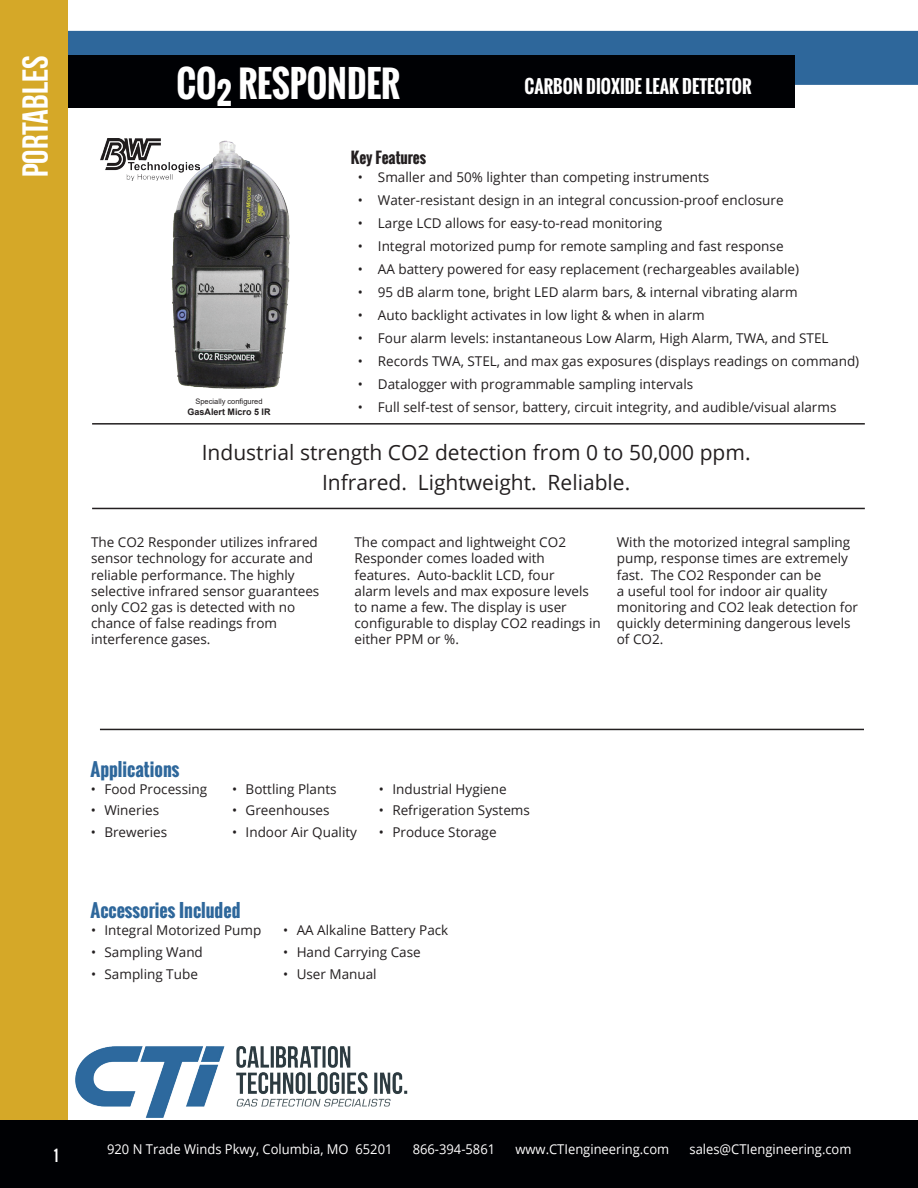
<style>
.page{position:relative;width:918px;height:1188px;background:#fff}
.page>*{position:absolute;margin:0;border:0;box-sizing:border-box;transform-origin:0 0}
.Text_Arial{font:700 36px "Oswald";color:#fff;scale:.95 1}
.t1{font:700 36px "Bebas Neue";color:#fff}
.Open_Sans_16{font:21px "Open Sans";color:#231f20}
.t2{font:700 18px "Oswald";color:#2e679b}
.Text_Arial-2{font:700 18px "Oswald";color:#fff;scale:.95 1}
.t3{font:700 15px "Oswald";color:#231f20}
.t4{font:15px "Oswald";color:#fff}
.t5{font:13.5px/16.2px "Open Sans";color:#231f20}
.t6{font:13.5px "Open Sans";color:#fff;scale:.96 1}
.t7{font:700 9px "Arial";color:#231f20}
.t8{font:7.5px "Arial";color:#231f20}
</style>
<div class="page">
<div style="left:0;top:31px;width:918px;height:54px;background:#2e679b"></div>
<div style="left:68px;top:56px;width:727px;height:52px;background:#000104"></div>
<div style="left:0;top:0;width:68px;height:1188px;background:#d5a828"></div>
<div style="left:0;top:1120px;width:918px;height:68px;background:#000104"></div>
<hr style="left:92px;top:423px;width:773px;height:2px;background:#231f20">
<hr style="left:92px;top:508px;width:773px;height:1px;background:#231f20">
<hr style="left:100px;top:729px;width:764px;height:1px;background:#231f20">
<img style="left:75px;top:1046px;width:333px;height:72px">
<img style="left:171px;top:140px;width:119px;height:249px">
<img style="left:100px;top:138px;width:99px;height:42px">
<h1 class="t1" style="left:16px;top:177px;width:124px;rotate:-90deg">Portables</h1>
<p class="Text_Arial" style="left:176px;top:56px;width:237px">CO<sub>2</sub> RESPONDER</p>
<p class="Text_Arial-2" style="left:525px;top:73px;width:240px">CARBON DIOXIDE LEAK DETECTOR</p>
<p class="t3" style="left:351px;top:147px;width:77px">Key Features</p>
<p class="t5" style="left:358px;top:169px;width:353px">• Smaller and 50% lighter than competing instruments</p>
<p class="t5" style="left:358px;top:192px;width:427px">• Water-resistant design in an integral concussion-proof enclosure</p>
<p class="t5" style="left:358px;top:215px;width:306px">• Large LCD allows for easy-to-read monitoring</p>
<p class="t5" style="left:358px;top:238px;width:427px">• Integral motorized pump for remote sampling and fast response</p>
<p class="t5" style="left:358px;top:261px;width:443px">• AA battery powered for easy replacement (rechargeables available)</p>
<p class="t5" style="left:358px;top:284px;width:441px">• 95 dB alarm tone, bright LED alarm bars, &amp; internal vibrating alarm</p>
<p class="t5" style="left:358px;top:307px;width:349px">• Auto backlight activates in low light &amp; when in alarm</p>
<p class="t5" style="left:358px;top:330px;width:472px">• Four alarm levels: instantaneous Low Alarm, High Alarm, TWA, and STEL</p>
<p class="t5" style="left:358px;top:353px;width:503px">• Records TWA, STEL, and max gas exposures (displays readings on command)</p>
<p class="t5" style="left:358px;top:376px;width:337px">• Datalogger with programmable sampling intervals</p>
<p class="t5" style="left:358px;top:399px;width:480px">• Full self-test of sensor, battery, circuit integrity, and audible/visual alarms</p>
<p class="Open_Sans_16" style="left:202px;top:438px;width:550px">Industrial strength CO2 detection from 0 to 50,000 ppm.</p>
<p class="Open_Sans_16" style="left:322px;top:468px;width:310px">Infrared. Lightweight. Reliable.</p>
<p class="t8" style="left:195px;top:396px;width:69px">Specially configured</p>
<p class="t7" style="left:188px;top:405px;width:85px">GasAlert Micro 5 IR</p>
<p class="t5" style="left:91px;top:534px;width:230px">The CO2 Responder utilizes infrared sensor technology for accurate and reliable performance. The highly selective infrared sensor guarantees only CO2 gas is detected with no chance of false readings from interference gases.</p>
<p class="t5" style="left:355px;top:534px;width:248px">The compact and lightweight CO2<br>Responder comes loaded with features. Auto-backlit LCD, four<br>alarm levels and max exposure levels to name a few. The display is user configurable to display CO2 readings in either PPM or %.</p>
<p class="t5" style="left:617px;top:534px;width:243px">With the motorized integral sampling pump, response times are extremely fast. The CO2 Responder can be<br>a useful tool for indoor air quality monitoring and CO2 leak detection for quickly determining dangerous levels of CO2.</p>
<h3 class="t2" style="left:91px;top:755px;width:90px">Applications</h3>
<p class="t5" style="left:91px;top:780px;width:118px">• Food Processing</p>
<p class="t5" style="left:91px;top:802px;width:70px">• Wineries</p>
<p class="t5" style="left:91px;top:823px;width:78px">• Breweries</p>
<p class="t5" style="left:232px;top:780px;width:106px">• Bottling Plants</p>
<p class="t5" style="left:232px;top:802px;width:99px">• Greenhouses</p>
<p class="t5" style="left:232px;top:823px;width:126px">• Indoor Air Quality</p>
<p class="t5" style="left:379px;top:780px;width:129px">• Industrial Hygiene</p>
<p class="t5" style="left:379px;top:802px;width:153px">• Refrigeration Systems</p>
<p class="t5" style="left:379px;top:823px;width:119px">• Produce Storage</p>
<h3 class="t2" style="left:91px;top:897px;width:151px">Accessories Included</h3>
<p class="t5" style="left:91px;top:922px;width:172px">• Integral Motorized Pump</p>
<p class="t5" style="left:91px;top:944px;width:113px">• Sampling Wand</p>
<p class="t5" style="left:91px;top:965px;width:108px">• Sampling Tube</p>
<p class="t5" style="left:283px;top:922px;width:167px">• AA Alkaline Battery Pack</p>
<p class="t5" style="left:283px;top:944px;width:139px">• Hand Carrying Case</p>
<p class="t5" style="left:283px;top:965px;width:95px">• User Manual</p>
<p class="t4" style="left:54px;top:1144px;width:6px">1</p>
<p class="t6" style="left:107px;top:1140px;width:299px">920 N Trade Winds Pkwy, Columbia, MO 65201</p>
<p class="t6" style="left:413px;top:1140px;width:87px">866-394-5861</p>
<p class="t6" style="left:515px;top:1140px;width:162px">www.CTIengineering.com</p>
<p class="t6" style="left:690px;top:1140px;width:170px">sales@CTIengineering.com</p>
</div>
